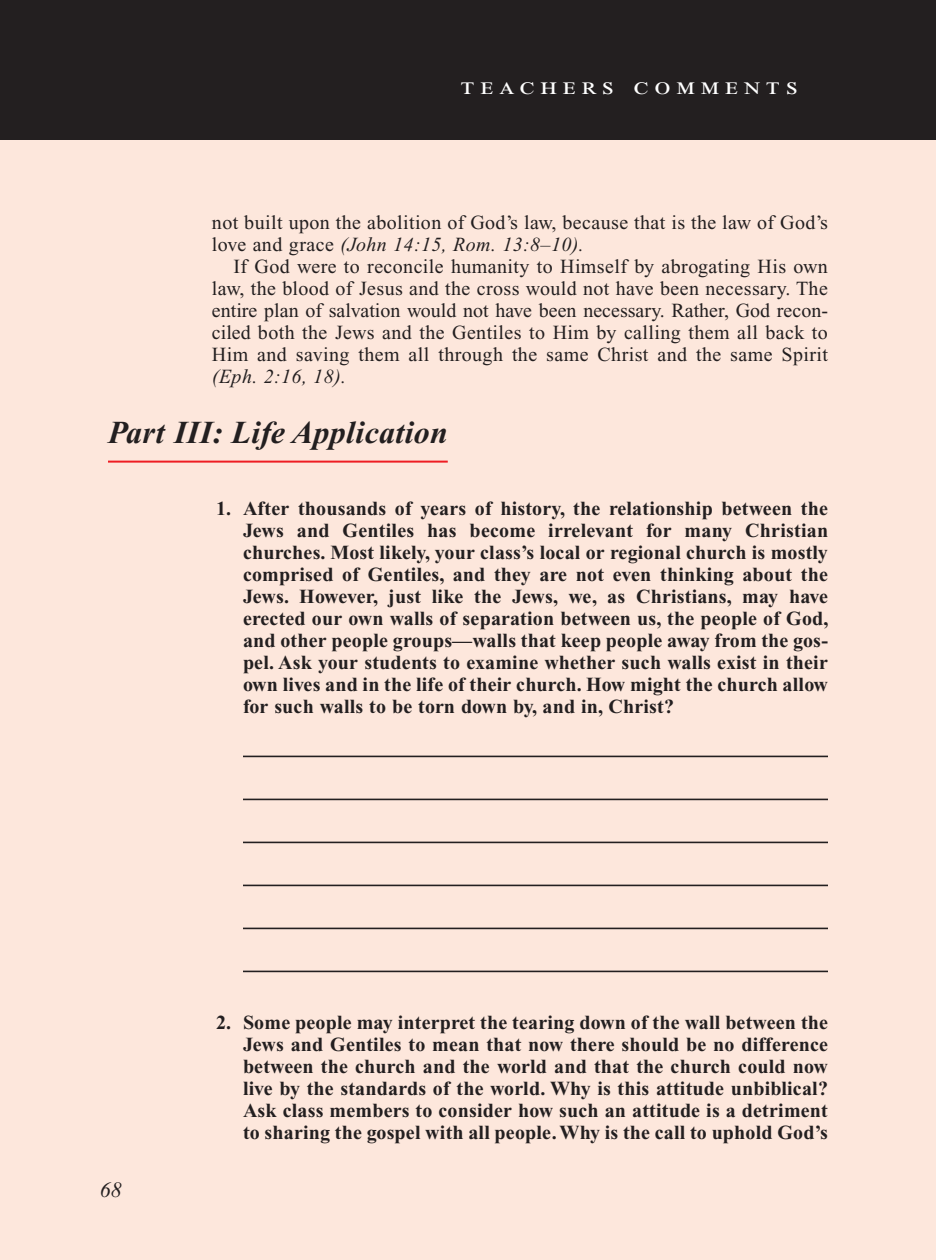
<style>
.page{position:relative;width:936px;height:1260px;background:#fff}
.page>*{position:absolute;margin:0;border:0;box-sizing:border-box;transform-origin:0 0}
.Main_Head_Teachers_C{font:italic 700 32px "Times New Roman PS Std";letter-spacing:.01em;color:#231f20}
.Teachers_Comments_He{font:24px "Times New Roman PS Std";letter-spacing:.2em;color:#fff;scale:1.2 1}
.PageNumbers{font:italic 22px "Times New Roman PS Std";color:#231f20}
.LifeApplication{font:700 20px/22px "Times New Roman PS Std";letter-spacing:.01em;color:#231f20;text-align:justify}
.Objectives_Body_Text{font:20px/22px "Times New Roman PS Std";letter-spacing:.02em;color:#231f20}
.s1{font-style:italic}
</style>
<div class="page">
<div style="left:0;top:134px;width:936px;height:1126px;background:#fde7dc"></div>
<hr style="left:108px;top:461px;width:340px;height:2px;background:#ee1d23">
<hr style="left:243px;top:756px;width:585px;height:1px;background:#231f20">
<hr style="left:243px;top:799px;width:585px;height:1px;background:#231f20">
<hr style="left:243px;top:842px;width:585px;height:1px;background:#231f20">
<hr style="left:243px;top:885px;width:585px;height:1px;background:#231f20">
<hr style="left:243px;top:928px;width:585px;height:1px;background:#231f20">
<hr style="left:243px;top:971px;width:585px;height:1px;background:#231f20">
<div style="left:0;top:0;width:936px;height:140px;background:#231f20"></div>
<p class="Teachers_Comments_He" style="left:461px;top:73px;width:283px">teachers comments</p>
<p class="Objectives_Body_Text" style="left:212px;top:211px;width:617px">not built upon the abolition of God’s law, because that is the law of God’s love and grace <span class="s1">(John 14:15, Rom. 13:8–10).</span></p>
<p class="Objectives_Body_Text" style="left:212px;top:255px;width:618px;text-align:justify;text-indent:22px">If God were to reconcile humanity to Himself by abrogating His own law, the blood of Jesus and the cross would not have been necessary. The entire plan of salvation would not have been necessary. Rather, God recon&shy;ciled both the Jews and the Gentiles to Him by calling them all back to Him and saving them all through the same Christ and the same Spirit <span class="s1">(Eph. 2:16, 18).</span></p>
<p class="Main_Head_Teachers_C" style="left:108px;top:415px;width:342px">Part III: Life Application</p>
<p class="LifeApplication" style="left:243px;top:497px;width:587px;text-indent:-27px">1. After thousands of years of history, the relationship between the Jews and Gentiles has become irrelevant for many Christian churches. Most likely, your class’s local or regional church is mostly comprised of Gentiles, and they are not even thinking about the Jews. However, just like the Jews, we, as Christians, may have erected our own walls of separation between us, the people of God, and other people groups—walls that keep people away from the gos&shy;pel. Ask your students to examine whether such walls exist in their own lives and in the life of their church. How might the church allow for such walls to be torn down by, and in, Christ?</p>
<p class="PageNumbers" style="left:100px;top:1178px;width:23px">68</p>
<p class="LifeApplication" style="left:243px;top:1011px;width:587px;text-indent:-27px">2. Some people may interpret the tearing down of the wall between the Jews and Gentiles to mean that now there should be no difference between the church and the world and that the church could now live by the standards of the world. Why is this attitude unbiblical?<br>Ask class members to consider how such an attitude is a detriment to sharing the gospel with all people. Why is the call to uphold God’s</p>
</div>
